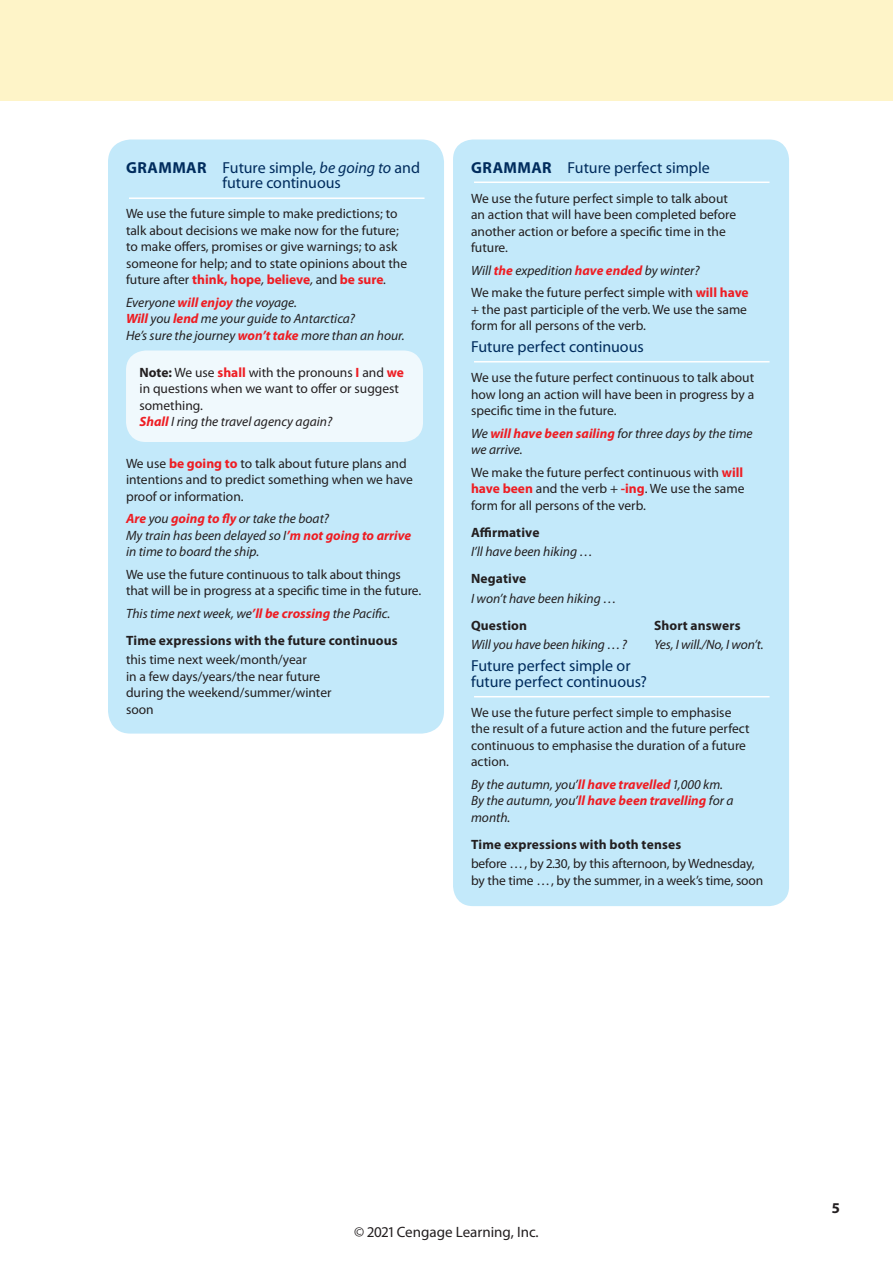
<style>
.page{position:relative;width:893px;height:1263px;background:#fff}
.page>*{position:absolute;margin:0;border:0;box-sizing:border-box;transform-origin:0 0}
.t1{font:15.9px/15.9px "Myriad Pro";letter-spacing:-.005em;color:#002c5d}
.t2{font:15px "Myriad Pro";color:#231f20}
.t3{font:700 15px "Myriad Pro";color:#231f20}
.t4{font:13.5px/16.5px "Myriad Pro";color:#231f20}
.t5{font:italic 13.5px/16.5px "Myriad Pro";color:#231f20}
.t6{font:700 13.5px/27px "Myriad Pro";letter-spacing:.01em;color:#231f20}
.s1{font-weight:700}
.s2{font-style:italic}
.s3{font-weight:700;color:#ee1d23}
.s4{font-weight:700;font-style:italic;color:#ee1d23}
.s5{font-weight:400;font-style:italic}
.s6{font-style:italic;color:#ee1d23}
</style>
<div class="page">
<div style="left:0;top:0;width:893px;height:100px;background:#fef4c8"></div>
<div style="left:108px;top:140px;width:336px;height:594px;background:#c3e9fa;border-radius:22px"></div>
<hr style="left:129px;top:197px;width:295px;height:2px;background:#fff">
<div style="left:126px;top:350px;width:297px;height:92px;background:#f0f9fd;border-radius:20px"></div>
<div style="left:453px;top:140px;width:336px;height:766px;background:#c3e9fa;border-radius:20px"></div>
<hr style="left:474px;top:182px;width:296px;height:1px;background:#fff">
<hr style="left:474px;top:361px;width:296px;height:1px;background:#fff">
<hr style="left:474px;top:696px;width:296px;height:1px;background:#fff">
<p class="t1" style="left:222px;top:160px;width:199px;text-indent:-96px"><span class="s1">GRAMMAR</span> Future simple, <span class="s2">be going to</span> and future continuous</p>
<p class="t4" style="left:126px;top:206px;width:283px">We use the future simple to make predictions; to talk about decisions we make now for the future; to make offers, promises or give warnings; to ask someone for help; and to state opinions about the future after <span class="s3">think, hope</span><span class="s2">,</span> <span class="s3">believe</span><span class="s2">,</span> and <span class="s3">be sure</span><span class="s2">.</span></p>
<p class="t5" style="left:126px;top:294px;width:280px">Everyone <span class="s3">will enjoy</span> the voyage.<br><span class="s3">Will</span> you <span class="s3">lend</span> me your guide to Antarctica?<br>He’s sure the journey <span class="s3">won’t take</span> more than an hour.</p>
<p class="t4" style="left:140px;top:364px;width:266px"><span class="s1">Note:</span> We use <span class="s3">shall</span> with the pronouns <span class="s3">I</span> and <span class="s3">we </span>in questions when we want to offer or suggest something.<br><span class="s4">Shall</span> <span class="s2">I ring the travel agency again?</span></p>
<p class="t4" style="left:126px;top:455px;width:288px">We use <span class="s3">be going to</span> to talk about future plans and intentions and to predict something when we have proof or information.</p>
<p class="t5" style="left:126px;top:510px;width:287px"><span class="s3">Are</span> you <span class="s3">going to fly</span> or take the boat?<br>My train has been delayed so I<span class="s3">’m not going to arrive </span>in time to board the ship.</p>
<p class="t4" style="left:126px;top:566px;width:297px">We use the future continuous to talk about things that will be in progress at a specific time in the future.</p>
<p class="t6" style="left:126px;top:600px;width:273px"><span class="s5">This time next week, we</span><span class="s6">’ll be crossing</span> <span class="s5">the Pacific.<br></span>Time expressions with the future continuous</p>
<p class="t4" style="left:126px;top:651px;width:207px">this time next week/month/year<br>in a few days/years/the near future during the weekend/summer/winter soon</p>
<p class="t1" style="left:471px;top:160px;width:240px"><span class="s1">GRAMMAR</span> Future perfect simple</p>
<p class="t4" style="left:471px;top:190px;width:267px">We use the future perfect simple to talk about an action that will have been completed before another action or before a specific time in the future.</p>
<p class="t4" style="left:471px;top:259px;width:279px;line-height:22.5px"><span class="s2">Will</span> <span class="s4">the</span> <span class="s2">expedition</span> <span class="s4">have ended</span> <span class="s2">by winter?<br></span>We make the future perfect simple with <span class="s3">will have</span></p>
<p class="t4" style="left:471px;top:301px;width:278px">+ the past participle of the verb. We use the same form for all persons of the verb.</p>
<p class="t1" style="left:471px;top:339px;width:174px">Future perfect continuous</p>
<p class="t4" style="left:471px;top:369px;width:285px;text-align:justify">We use the future perfect continuous to talk about how long an action will have been in progress by a specific time in the future.</p>
<p class="t5" style="left:471px;top:425px;width:283px">We <span class="s3">will have been sailing</span> for three days by the time we arrive.</p>
<p class="t4" style="left:471px;top:464px;width:275px;text-align:justify">We make the future perfect continuous with <span class="s3">will have been</span> and the verb + <span class="s3">-ing</span>. We use the same form for all persons of the verb.</p>
<p class="t6" style="left:471px;top:519px;width:70px">Affirmative</p>
<p class="t5" style="left:471px;top:543px;width:124px">I’ll have been hiking …</p>
<p class="t6" style="left:471px;top:565px;width:57px">Negative</p>
<p class="t5" style="left:471px;top:590px;width:147px">I won’t have been hiking …</p>
<p class="t6" style="left:471px;top:612px;width:58px">Question</p>
<p class="t6" style="left:654px;top:612px;width:88px">Short answers</p>
<p class="t5" style="left:471px;top:636px;width:158px">Will you have been hiking …?</p>
<p class="t5" style="left:654px;top:636px;width:111px">Yes, I will./No, I won’t.</p>
<p class="t1" style="left:471px;top:658px;width:177px">Future perfect simple or future perfect continuous?</p>
<p class="t4" style="left:471px;top:704px;width:280px">We use the future perfect simple to emphasise the result of a future action and the future perfect continuous to emphasise the duration of a future action.</p>
<p class="t5" style="left:471px;top:776px;width:264px">By the autumn, you’<span class="s3">ll have travelled</span> 1,000 km.<br>By the autumn, you’<span class="s3">ll have been travelling</span> for a month.</p>
<p class="t6" style="left:471px;top:831px;width:212px">Time expressions with both tenses</p>
<p class="t4" style="left:471px;top:856px;width:294px">before …, by 2.30, by this afternoon, by Wednesday, by the time …, by the summer, in a week’s time, soon</p>
<p class="t2" style="left:354px;top:1223px;width:186px">© 2021 Cengage Learning, Inc.</p>
<p class="t3" style="left:832px;top:1199px;width:9px">5</p>
</div>
